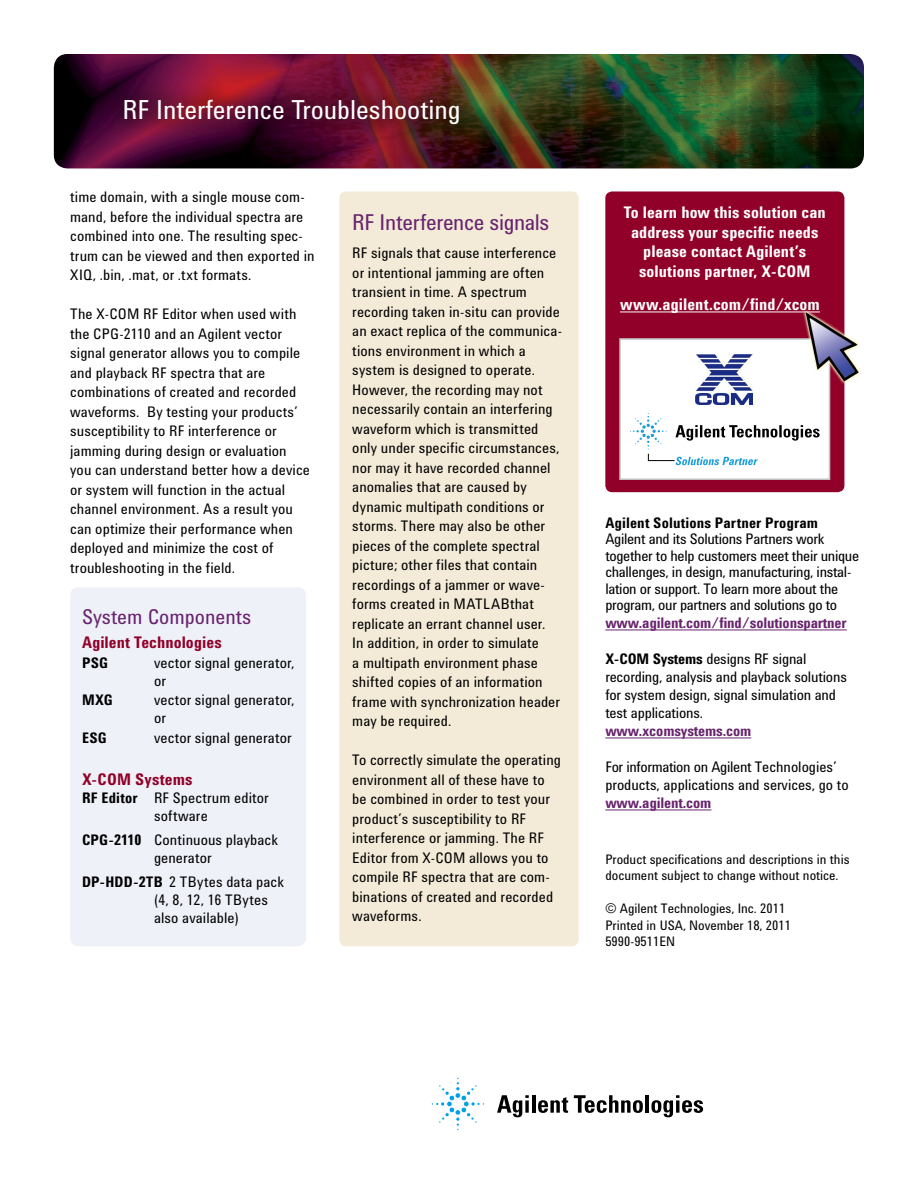
<style>
.page{position:relative;width:918px;height:1188px;background:#fff}
.page>*{position:absolute;margin:0;border:0;box-sizing:border-box;transform-origin:0 0}
.t1{font:27px "Agilent Condensed CFF";color:#fff}
.t2{font:22.5px "Agilent Condensed CFF";letter-spacing:-.015em;color:#68246d}
.t3{font:21px "Agilent Condensed CFF";color:#68246d}
.t4{font:700 16.5px/19.5px "Agilent Condensed CFF";letter-spacing:.005em;color:#fff;text-align:center}
.t5{font:700 16.5px "Agilent Condensed CFF";letter-spacing:.005em;color:#910028}
.t6{font:15px/19.5px "Agilent Condensed CFF";letter-spacing:.005em;color:#000}
.t7{font:15px/16.5px "Agilent Condensed CFF";letter-spacing:-.02em;color:#000}
.t8{font:700 15px "Agilent Condensed CFF";letter-spacing:-.01em;color:#68246d}
.t9{font:700 15px "Agilent Condensed CFF";letter-spacing:.01em;color:#000}
.t10{font:13.5px/16.5px "Agilent Condensed CFF";color:#000}
.s1{font-weight:700}
</style>
<div class="page">
<img style="left:54px;top:54px;width:810px;height:114px">
<div style="left:102px;top:78px;width:379px;height:69px;background:#000;opacity:.25"></div>
<svg style="left:431px;top:1077px;width:273px;height:53px"></svg>
<div style="left:605px;top:191px;width:239px;height:301px;background:#910028;border-radius:7px"></div>
<hr style="left:605px;top:630px;width:242px;height:1px;background:#68246d">
<hr style="left:605px;top:738px;width:146px;height:1px;background:#68246d">
<hr style="left:605px;top:810px;width:106px;height:1px;background:#68246d">
<hr style="left:620px;top:312px;width:200px;height:1px;background:#fff">
<div style="left:619px;top:338px;width:211px;height:142px;background:#fff;border:2px solid #c2c4c6"></div>
<svg style="left:630px;top:413px;width:190px;height:52px"></svg>
<img style="left:696px;top:355px;width:57px;height:50px">
<img style="left:777px;top:299px;width:84px;height:93px">
<div style="left:70px;top:587px;width:236px;height:359px;background:#eff1f9;border-radius:9px"></div>
<div style="left:339px;top:191px;width:240px;height:755px;background:#f3ebd8;border-radius:7px"></div>
<h1 class="t1" style="left:123px;top:90px;width:340px">RF Interference Troubleshooting</h1>
<p class="t6" style="left:70px;top:186px;width:246px">time domain, with a single mouse com&shy;mand, before the individual spectra are combined into one. The resulting spec&shy;trum can be viewed and then exported in XIQ, .bin, .mat, or .txt formats.</p>
<p class="t6" style="left:70px;top:303px;width:241px">The X-COM RF Editor when used with the CPG-2110 and an Agilent vector signal generator allows you to compile and playback RF spectra that are combinations of created and recorded waveforms. By testing your products’ susceptibility to RF interference or jamming during design or evaluation you can understand better how a device or system will function in the actual channel environment. As a result you can optimize their performance when deployed and minimize the cost of troubleshooting in the field.</p>
<h3 class="t3" style="left:82px;top:601px;width:171px">System Components</h3>
<p class="t5" style="left:82px;top:630px;width:141px">Agilent Technologies</p>
<p class="t9" style="left:82px;top:651px;width:28px">PSG</p>
<p class="t6" style="left:154px;top:653px;width:142px;line-height:18px">vector signal generator, or</p>
<p class="t9" style="left:82px;top:689px;width:32px">MXG</p>
<p class="t6" style="left:154px;top:690px;width:142px;line-height:18px">vector signal generator, or</p>
<p class="t9" style="left:82px;top:726px;width:26px">ESG</p>
<p class="t6" style="left:154px;top:727px;width:139px">vector signal generator</p>
<p class="t5" style="left:82px;top:766px;width:112px">X-COM Systems</p>
<p class="t6" style="left:154px;top:788px;width:116px;line-height:18px;text-indent:-72px"><span class="s1">RF Editor</span> RF Spectrum editor software</p>
<p class="t6" style="left:82px;top:830px;width:197px;line-height:18px;text-align:center"><span class="s1">CPG-2110</span> Continuous playback generator</p>
<p class="t6" style="left:154px;top:872px;width:131px;line-height:18px;text-indent:-72px"><span class="s1">DP-HDD-2TB</span> 2 TBytes data pack (4, 8, 12, 16 TBytes also available)</p>
<h2 class="t2" style="left:352px;top:205px;width:199px">RF Interference signals</h2>
<p class="t6" style="left:352px;top:243px;width:211px">RF signals that cause interference or intentional jamming are often transient in time. A spectrum recording taken in-situ can provide an exact replica of the communica&shy;tions environment in which a system is designed to operate.<br>However, the recording may not necessarily contain an interfering waveform which is transmitted only under specific circumstances, nor may it have recorded channel anomalies that are caused by dynamic multipath conditions or storms. There may also be other pieces of the complete spectral picture; other files that contain recordings of a jammer or wave&shy;forms created in MATLABthat replicate an errant channel user.<br>In addition, in order to simulate<br>a multipath environment phase shifted copies of an information frame with synchronization header may be required.</p>
<p class="t6" style="left:352px;top:750px;width:210px">To correctly simulate the operating environment all of these have to be combined in order to test your product’s susceptibility to RF interference or jamming. The RF<br>Editor from X-COM allows you to compile RF spectra that are com&shy;binations of created and recorded waveforms.</p>
<p class="t4" style="left:624px;top:202px;width:204px">To learn how this solution can address your specific needs please contact Agilent’s solutions partner, X-COM</p>
<p class="t4" style="left:620px;top:294px;width:201px">www.agilent.com/find/xcom</p>
<p class="t9" style="left:605px;top:511px;width:214px">Agilent Solutions Partner Program</p>
<p class="t7" style="left:605px;top:530px;width:255px">Agilent and its Solutions Partners work together to help customers meet their unique challenges, in design, manufacturing, instal&shy;lation or support. To learn more about the program, our partners and solutions go to</p>
<p class="t8" style="left:605px;top:612px;width:243px">www.agilent.com/find/solutionspartner</p>
<p class="t6" style="left:605px;top:649px;width:243px;line-height:18px"><span class="s1">X-COM Systems</span> designs RF signal recording, analysis and playback solutions for system design, signal simulation and test applications.</p>
<p class="t8" style="left:605px;top:720px;width:147px">www.xcomsystems.com</p>
<p class="t6" style="left:605px;top:757px;width:245px;line-height:18px">For information on Agilent Technologies’ products, applications and services, go to</p>
<p class="t8" style="left:605px;top:792px;width:108px">www.agilent.com</p>
<p class="t10" style="left:605px;top:850px;width:246px">Product specifications and descriptions in this document subject to change without notice.</p>
<p class="t10" style="left:605px;top:900px;width:187px">© Agilent Technologies, Inc. 2011<br>Printed in USA, November 18, 2011<br>5990-9511EN</p>
</div>
